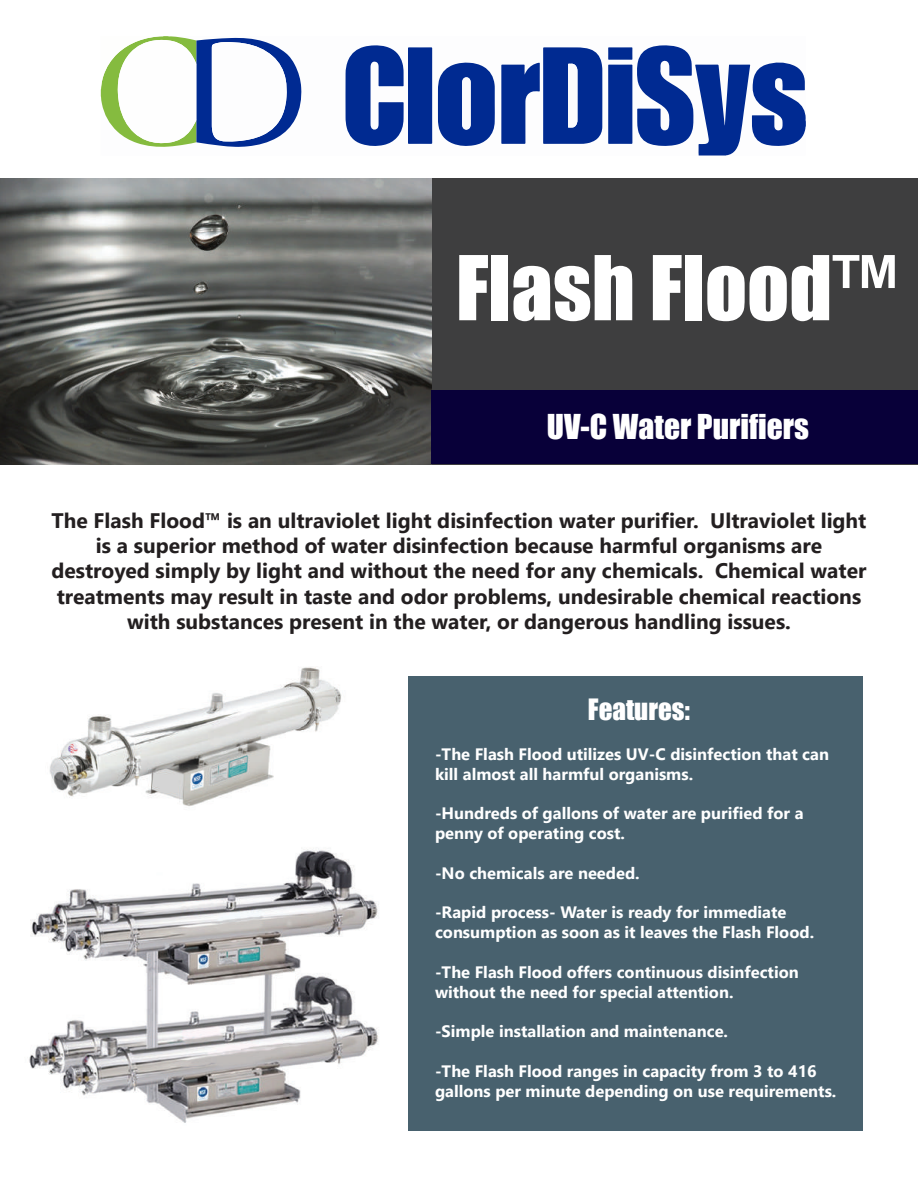
<style>
.page{position:relative;width:918px;height:1188px;background:#fff}
.page>*{position:absolute;margin:0;border:0;box-sizing:border-box;transform-origin:0 0}
.t1{font:82.5px "Impact";color:#fff}
.t2{font:31.5px "Impact";color:#fff}
.t3{font:27px "Impact";color:#fff}
.t4{font:700 21px/25.2px "Segoe UI";color:#231f20;text-align:center}
.t5{font:700 16.5px/19.8px "Segoe UI";color:#fff}
</style>
<div class="page">
<div style="left:2px;top:178px;width:916px;height:287px;background:#3e3e3f"></div>
<svg style="left:346px;top:45px;width:86px;height:101px"></svg>
<svg style="left:608px;top:45px;width:198px;height:111px"></svg>
<svg style="left:501px;top:47px;width:101px;height:97px"></svg>
<svg style="left:438px;top:62px;width:57px;height:84px"></svg>
<svg style="left:101px;top:36px;width:201px;height:111px"></svg>
<img style="left:0;top:178px;width:432px;height:287px">
<div style="left:432px;top:390px;width:486px;height:74px;background:#080039"></div>
<img style="left:29px;top:829px;width:380px;height:302px">
<div style="left:409px;top:677px;width:454px;height:454px;background:#48616e"></div>
<img style="left:49px;top:667px;width:293px;height:139px">
<h1 class="t1" style="left:456px;top:224px;width:442px">Flash Flood™</h1>
<h2 class="t2" style="left:547px;top:402px;width:264px">UV-C Water Purifiers</h2>
<p class="t4" style="left:51px;top:506px;width:816px">The Flash Flood™ is an ultraviolet light disinfection water purifier. Ultraviolet light is a superior method of water disinfection because harmful organisms are destroyed simply by light and without the need for any chemicals. Chemical water treatments may result in taste and odor problems, undesirable chemical reactions with substances present in the water, or dangerous handling issues.</p>
<h3 class="t3" style="left:588px;top:689px;width:104px">Features:</h3>
<p class="t5" style="left:435px;top:743px;width:396px">-The Flash Flood utilizes UV-C disinfection that can kill almost all harmful organisms.</p>
<p class="t5" style="left:435px;top:802px;width:370px">-Hundreds of gallons of water are purified for a penny of operating cost.</p>
<p class="t5" style="left:435px;top:862px;width:206px">-No chemicals are needed.</p>
<p class="t5" style="left:435px;top:901px;width:381px">-Rapid process- Water is ready for immediate consumption as soon as it leaves the Flash Flood.</p>
<p class="t5" style="left:435px;top:961px;width:365px">-The Flash Flood offers continuous disinfection without the need for special attention.</p>
<p class="t5" style="left:435px;top:1020px;width:295px">-Simple installation and maintenance.</p>
<p class="t5" style="left:435px;top:1060px;width:403px">-The Flash Flood ranges in capacity from 3 to 416 gallons per minute depending on use requirements.</p>
</div>
